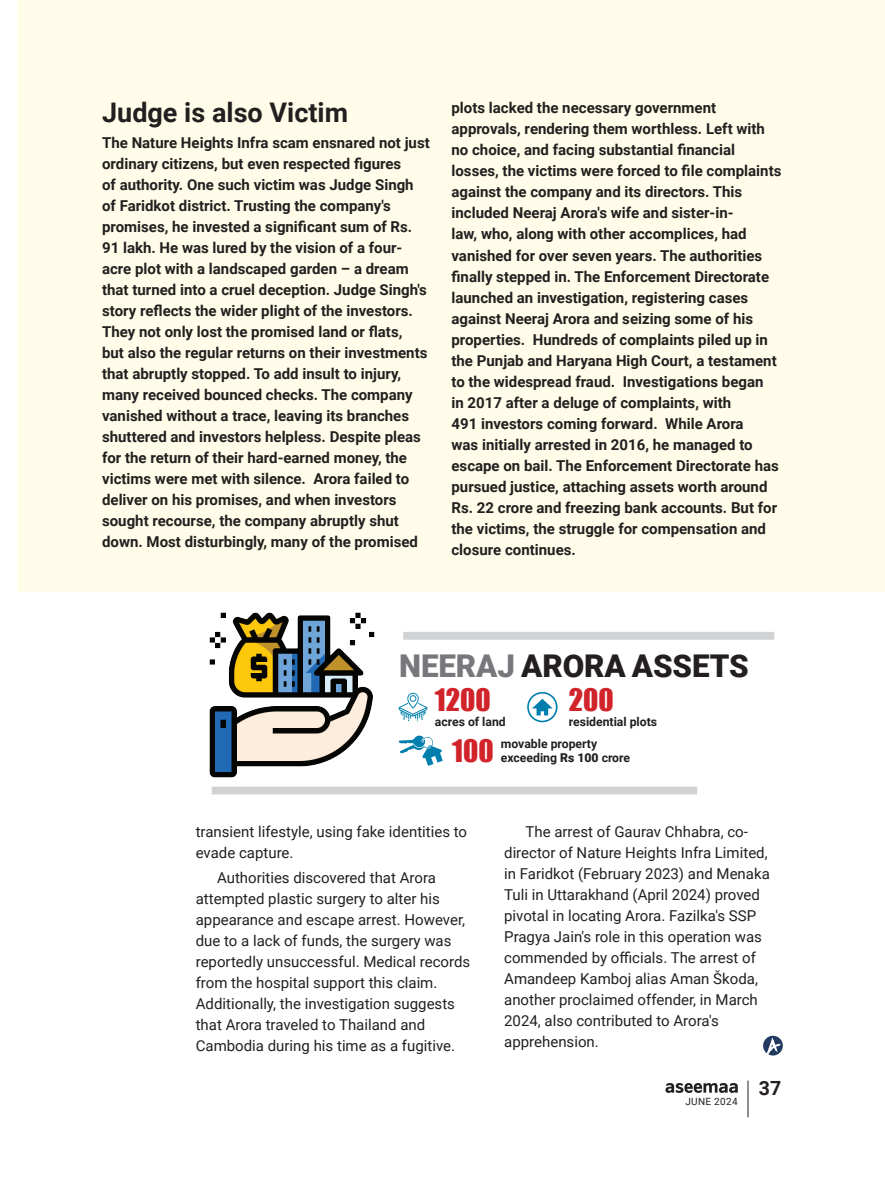
<style>
.page{position:relative;width:885px;height:1183px;background:#fff}
.page>*{position:absolute;margin:0;border:0;box-sizing:border-box;transform-origin:0 0}
.body{font:900 31.35px "Roboto";letter-spacing:-.005em;color:#231f20}
.body-2{font:28.5px "Impact";color:#d1232a}
.body-3{font:700 27px "Roboto";color:#231f20}
.t1{font:700 19.5px "Roboto";color:#231f20}
.body-4{font:700 15px/21px "Roboto";color:#231f20}
.body-5{font:15px/21px "Roboto";color:#231f20}
.body-6{font:700 12.15px "Roboto";color:#231f20}
.t2{font:10.05px "Roboto";letter-spacing:.035em;color:#231f20}
.s1{color:#76787b}
.s2{font-weight:900}
</style>
<div class="page">
<hr style="left:747px;top:1080px;width:1px;height:36px;background:#231f20">
<svg style="left:665px;top:1083px;width:72px;height:9px"></svg>
<div style="left:17px;top:0;width:867px;height:591px;background:#fffde9"></div>
<svg style="left:763px;top:1035px;width:19px;height:20px"></svg>
<svg style="left:398px;top:692px;width:29px;height:29px"></svg>
<svg style="left:527px;top:691px;width:30px;height:31px"></svg>
<svg style="left:398px;top:735px;width:44px;height:30px"></svg>
<img style="left:209px;top:612px;width:166px;height:166px">
<div style="left:403px;top:631px;width:371px;height:8px;background:#d1d2d4"></div>
<div style="left:212px;top:786px;width:485px;height:8px;background:#d1d2d4"></div>
<p class="body-3" style="left:102px;top:94px;width:247px">Judge is also Victim</p>
<p class="body-4" style="left:102px;top:131px;width:329px">The Nature Heights Infra scam ensnared not just ordinary citizens, but even respected figures<br>of authority. One such victim was Judge Singh of Faridkot district. Trusting the company's promises, he invested a significant sum of Rs.<br>91 lakh. He was lured by the vision of a four&shy;acre plot with a landscaped garden – a dream that turned into a cruel deception. Judge Singh's story reflects the wider plight of the investors.<br>They not only lost the promised land or flats,<br>but also the regular returns on their investments that abruptly stopped. To add insult to injury, many received bounced checks. The company vanished without a trace, leaving its branches shuttered and investors helpless. Despite pleas for the return of their hard-earned money, the victims were met with silence. Arora failed to deliver on his promises, and when investors sought recourse, the company abruptly shut down. Most disturbingly, many of the promised</p>
<p class="body-4" style="left:451px;top:97px;width:331px">plots lacked the necessary government approvals, rendering them worthless. Left with no choice, and facing substantial financial losses, the victims were forced to file complaints against the company and its directors. This included Neeraj Arora's wife and sister-in-<br>law, who, along with other accomplices, had vanished for over seven years. The authorities finally stepped in. The Enforcement Directorate launched an investigation, registering cases against Neeraj Arora and seizing some of his properties. Hundreds of complaints piled up in the Punjab and Haryana High Court, a testament to the widespread fraud. Investigations began<br>in 2017 after a deluge of complaints, with<br>491 investors coming forward. While Arora<br>was initially arrested in 2016, he managed to escape on bail. The Enforcement Directorate has pursued justice, attaching assets worth around Rs. 22 crore and freezing bank accounts. But for the victims, the struggle for compensation and closure continues.</p>
<p class="body" style="left:399px;top:643px;width:351px"><span class="s1">NEERAJ</span> ARORA ASSETS</p>
<p class="body-2" style="left:435px;top:677px;width:57px">1200</p>
<p class="body-6" style="left:435px;top:712px;width:72px">acres of land</p>
<p class="body-2" style="left:568px;top:677px;width:46px">200</p>
<p class="body-6" style="left:568px;top:712px;width:90px">residential plots</p>
<p class="body-6" style="left:501px;top:735px;width:98px">movable property</p>
<p class="body-2" style="left:452px;top:728px;width:43px">100</p>
<p class="body-6" style="left:501px;top:749px;width:131px">exceeding <span class="s2">Rs 100</span> crore</p>
<p class="body-5" style="left:196px;top:820px;width:273px">transient lifestyle, using fake identities to evade capture.</p>
<p class="body-5" style="left:196px;top:866px;width:276px;text-indent:21px">Authorities discovered that Arora attempted plastic surgery to alter his appearance and escape arrest. However, due to a lack of funds, the surgery was reportedly unsuccessful. Medical records from the hospital support this claim.<br>Additionally, the investigation suggests that Arora traveled to Thailand and Cambodia during his time as a fugitive.</p>
<p class="body-5" style="left:504px;top:820px;width:267px;text-indent:21px">The arrest of Gaurav Chhabra, co&shy;director of Nature Heights Infra Limited, in Faridkot (February 2023) and Menaka Tuli in Uttarakhand (April 2024) proved pivotal in locating Arora. Fazilka's SSP Pragya Jain's role in this operation was commended by officials. The arrest of Amandeep Kamboj alias Aman Škoda, another proclaimed offender, in March 2024, also contributed to Arora's apprehension.</p>
<p class="t2" style="left:685px;top:1093px;width:54px">JUNE 2024</p>
<h3 class="t1" style="left:758px;top:1074px;width:24px">37</h3>
</div>
